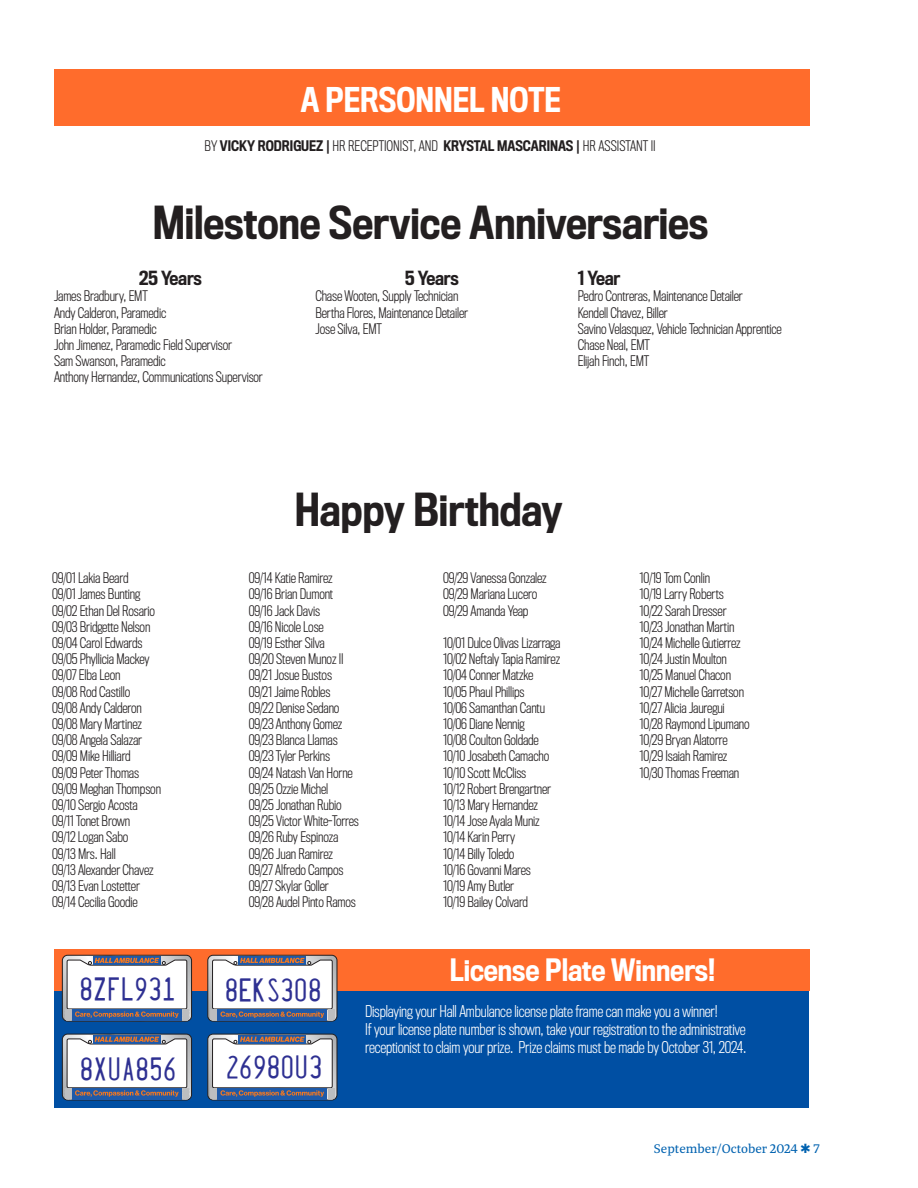
<style>
.page{position:relative;width:918px;height:1188px;background:#fff}
.page>*{position:absolute;margin:0;border:0;box-sizing:border-box;transform-origin:0 0}
.t1{font:500 42px "Titling Gothic FB Condensed";color:#231f20}
.t2{font:31.5px "Penitentiary Gothic Fill";color:#2e3092}
.t3{font:500 31.5px "Titling Gothic FB Condensed";color:#fff}
.t4{font:500 28.5px "Titling Gothic FB Condensed";color:#fff}
.t5{font:500 18px "Titling Gothic FB Condensed";letter-spacing:-.01em;color:#231f20}
.t6{font:300 15px/18px "Titling Gothic FB Condensed";letter-spacing:-.01em;color:#fff}
.t7{font:300 13.5px/16.2px "Titling Gothic FB Condensed";letter-spacing:-.01em;color:#231f20}
.t8{font:13.5px "Tasman";color:#0062b0}
.s1{font-weight:500}
</style>
<div class="page">
<div style="left:54px;top:69px;width:756px;height:57px;background:#ff6c2c"></div>
<div style="left:54px;top:982px;width:755px;height:126px;background:#004fa3"></div>
<div style="left:54px;top:949px;width:756px;height:41px;background:#ff6c2c"></div>
<svg style="left:62px;top:1034px;width:130px;height:66px;background:#c3c8d2"></svg>
<svg style="left:208px;top:1034px;width:129px;height:66px;background:#c5c9d3"></svg>
<svg style="left:62px;top:955px;width:130px;height:66px;background:#c3c8d2"></svg>
<svg style="left:208px;top:955px;width:129px;height:66px;background:#c6c9d3"></svg>
<h2 class="t3" style="left:301px;top:81px;width:262px">A PERSONNEL NOTE</h2>
<p class="t7" style="left:205px;top:137px;width:453px">BY <span class="s1">VICKY RODRIGUEZ |</span> HR RECEPTIONIST, AND <span class="s1">KRYSTAL MASCARINAS |</span> HR ASSISTANT II</p>
<h1 class="t1" style="left:153px;top:198px;width:557px">Milestone Service Anniversaries</h1>
<h3 class="t5" style="left:139px;top:267px;width:64px">25 Years</h3>
<p class="t7" style="left:54px;top:288px;width:210px">James Bradbury, EMT<br>Andy Calderon, Paramedic<br>Brian Holder, Paramedic<br>John Jimenez, Paramedic Field Supervisor<br>Sam Swanson, Paramedic<br>Anthony Hernandez, Communications Supervisor</p>
<h3 class="t5" style="left:405px;top:267px;width:55px">5 Years</h3>
<p class="t7" style="left:315px;top:288px;width:154px">Chase Wooten, Supply Technician<br>Bertha Flores, Maintenance Detailer<br>Jose Silva, EMT</p>
<h3 class="t5" style="left:578px;top:267px;width:44px">1 Year</h3>
<p class="t7" style="left:578px;top:288px;width:206px">Pedro Contreras, Maintenance Detailer<br>Kendell Chavez, Biller<br>Savino Velasquez, Vehicle Technician Apprentice<br>Chase Neal, EMT<br>Elijah Finch, EMT</p>
<h1 class="t1" style="left:295px;top:484px;width:270px">Happy Birthday</h1>
<p class="t7" style="left:52px;top:570px;width:110px">09/01 Lakia Beard<br>09/01 James Bunting<br>09/02 Ethan Del Rosario<br>09/03 Bridgette Nelson<br>09/04 Carol Edwards<br>09/05 Phyllicia Mackey<br>09/07 Elba Leon<br>09/08 Rod Castillo<br>09/08 Andy Calderon<br>09/08 Mary Martinez<br>09/08 Angela Salazar<br>09/09 Mike Hilliard<br>09/09 Peter Thomas<br>09/09 Meghan Thompson<br>09/10 Sergio Acosta<br>09/11 Tonet Brown<br>09/12 Logan Sabo<br>09/13 Mrs. Hall<br>09/13 Alexander Chavez<br>09/13 Evan Lostetter<br>09/14 Cecilia Goodie</p>
<p class="t7" style="left:249px;top:570px;width:112px">09/14 Katie Ramirez<br>09/16 Brian Dumont<br>09/16 Jack Davis<br>09/16 Nicole Lose<br>09/19 Esther Silva<br>09/20 Steven Munoz II<br>09/21 Josue Bustos<br>09/21 Jaime Robles<br>09/22 Denise Sedano<br>09/23 Anthony Gomez<br>09/23 Blanca Llamas<br>09/23 Tyler Perkins<br>09/24 Natash Van Horne<br>09/25 Ozzie Michel<br>09/25 Jonathan Rubio<br>09/25 Victor White-Torres<br>09/26 Ruby Espinoza<br>09/26 Juan Ramirez<br>09/27 Alfredo Campos<br>09/27 Skylar Goller<br>09/28 Audel Pinto Ramos</p>
<p class="t7" style="left:443px;top:570px;width:105px">09/29 Vanessa Gonzalez<br>09/29 Mariana Lucero<br>09/29 Amanda Yeap</p>
<p class="t7" style="left:443px;top:635px;width:119px">10/01 Dulce Olivas Lizarraga<br>10/02 Neftaly Tapia Ramirez<br>10/04 Conner Matzke<br>10/05 Phaul Phillips<br>10/06 Samanthan Cantu<br>10/06 Diane Nennig<br>10/08 Coulton Goldade<br>10/10 Josabeth Camacho<br>10/10 Scott McCliss<br>10/12 Robert Brengartner<br>10/13 Mary Hernandez<br>10/14 Jose Ayala Muniz<br>10/14 Karin Perry<br>10/14 Billy Toledo<br>10/16 Govanni Mares<br>10/19 Amy Butler<br>10/19 Bailey Colvard</p>
<p class="t7" style="left:640px;top:570px;width:111px">10/19 Tom Conlin<br>10/19 Larry Roberts<br>10/22 Sarah Dresser<br>10/23 Jonathan Martin<br>10/24 Michelle Gutierrez<br>10/24 Justin Moulton<br>10/25 Manuel Chacon<br>10/27 Michelle Garretson<br>10/27 Alicia Jauregui<br>10/28 Raymond Lipumano<br>10/29 Bryan Alatorre<br>10/29 Isaiah Ramirez<br>10/30 Thomas Freeman</p>
<h2 class="t2" style="left:79px;top:972px;width:98px">8ZFL931</h2>
<h2 class="t2" style="left:224px;top:973px;width:99px">8EKS308</h2>
<h2 class="t2" style="left:79px;top:1051px;width:99px">8XUA856</h2>
<h2 class="t2" style="left:225px;top:1050px;width:99px">26980U3</h2>
<h3 class="t4" style="left:450px;top:952px;width:267px">License Plate Winners!</h3>
<p class="t6" style="left:365px;top:1003px;width:383px">Displaying your Hall Ambulance license plate frame can make you a winner!<br>If your license plate number is shown, take your registration to the administrative receptionist to claim your prize. Prize claims must be made by October 31, 2024.</p>
<p class="t8" style="left:654px;top:1140px;width:167px">September/October 2024 ✱ 7</p>
</div>
